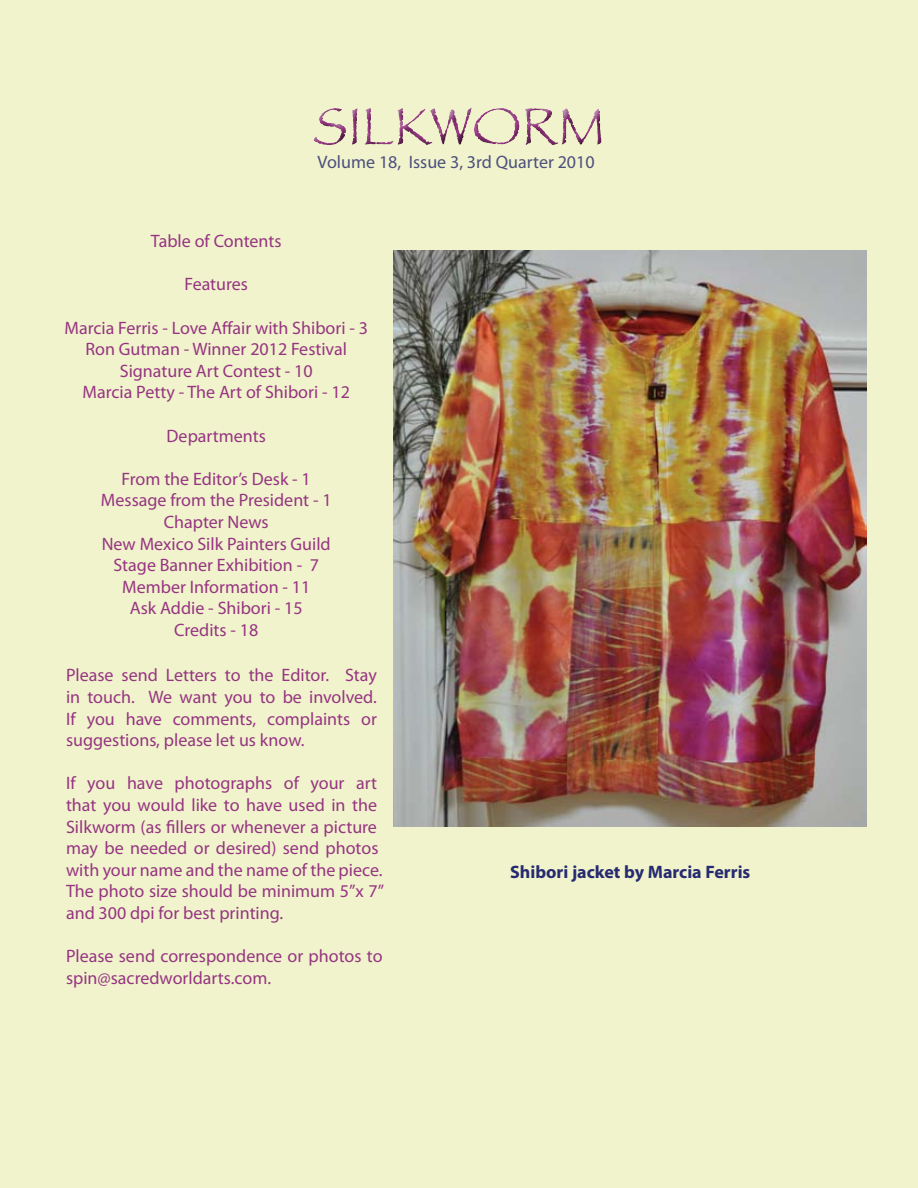
<style>
.page{position:relative;width:918px;height:1188px;background:#f1f3cc}
.page>*{position:absolute;margin:0;border:0;box-sizing:border-box;transform-origin:0 0}
.t1{font:54px "Papyrus";color:#963581}
.t2{font:18px/21.6px "Myriad Pro";color:#963581;text-align:center}
.t3{font:18px "Myriad Pro";color:#4c507d}
.t4{font:700 18px "Myriad Pro";color:#262a70}
</style>
<div class="page">
<img style="left:393px;top:251px;width:473px;height:575px">
<div style="left:305px;top:101px;width:307px;height:55px;background:#000;opacity:.75"></div>
<h1 class="t1" style="left:313px;top:94px;width:293px">SILKWORM</h1>
<p class="t3" style="left:318px;top:151px;width:279px">Volume 18, Issue 3, 3rd Quarter 2010</p>
<p class="t2" style="left:151px;top:230px;width:132px">Table of Contents</p>
<p class="t2" style="left:184px;top:273px;width:65px">Features</p>
<p class="t2" style="left:64px;top:316px;width:305px">Marcia Ferris - Love Affair with Shibori - 3<br>Ron Gutman - Winner 2012 Festival Signature Art Contest - 10<br>Marcia Petty - The Art of Shibori - 12</p>
<p class="t2" style="left:167px;top:424px;width:101px">Departments</p>
<p class="t2" style="left:101px;top:468px;width:232px">From the Editor’s Desk - 1<br>Message from the President - 1<br>Chapter News<br>New Mexico Silk Painters Guild<br>Stage Banner Exhibition - 7<br>Member Information - 11<br>Ask Addie - Shibori - 15<br>Credits - 18</p>
<p class="t2" style="left:66px;top:664px;width:312px;text-align:justify">Please send Letters to the Editor. Stay in touch. We want you to be involved.<br>If you have comments, complaints or suggestions, please let us know.</p>
<p class="t2" style="left:66px;top:772px;width:320px;text-align:left">If you have photographs of your art that you would like to have used in the Silkworm (as fillers or whenever a picture may be needed or desired) send photos with your name and the name of the piece.<br>The photo size should be minimum 5”x 7” and 300 dpi for best printing.</p>
<p class="t2" style="left:66px;top:945px;width:318px;text-align:left">Please send correspondence or photos to spin@sacredworldarts.com.</p>
<p class="t4" style="left:510px;top:860px;width:242px">Shibori jacket by Marcia Ferris</p>
</div>
